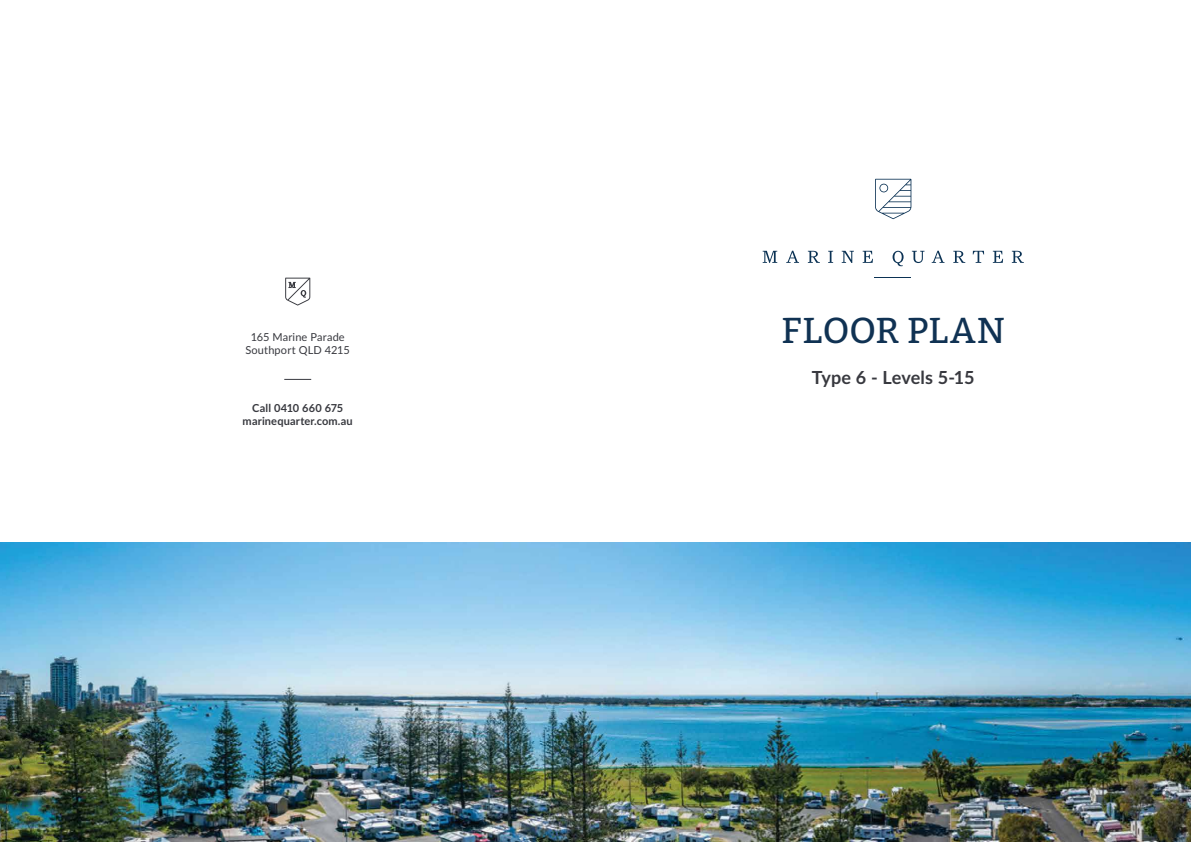
<style>
.page{position:relative;width:1191px;height:842px;background:#fff}
.page>*{position:absolute;margin:0;border:0;box-sizing:border-box;transform-origin:0 0}
.t1{font:100 36px "Bitter";letter-spacing:.005em;color:#103253}
.t2{font:700 18px "Lato";letter-spacing:.005em;color:#38393f}
.t3{font:700 11px/13px "Lato";letter-spacing:.015em;color:#38393f;text-align:center}
.t4{font:11px "Lato";letter-spacing:.01em;color:#38393f}
</style>
<div class="page">
<hr style="left:874px;top:277px;width:37px;height:1px;background:#0b3254">
<svg style="left:762px;top:251px;width:15px;height:12px"></svg>
<svg style="left:786px;top:251px;width:13px;height:12px"></svg>
<svg style="left:808px;top:251px;width:12px;height:12px"></svg>
<svg style="left:828px;top:251px;width:5px;height:12px"></svg>
<svg style="left:841px;top:251px;width:13px;height:12px"></svg>
<svg style="left:862px;top:251px;width:11px;height:12px"></svg>
<svg style="left:892px;top:251px;width:11px;height:16px"></svg>
<svg style="left:912px;top:251px;width:12px;height:12px"></svg>
<svg style="left:931px;top:251px;width:13px;height:12px"></svg>
<svg style="left:953px;top:251px;width:12px;height:12px"></svg>
<svg style="left:972px;top:251px;width:12px;height:12px"></svg>
<svg style="left:992px;top:251px;width:11px;height:12px"></svg>
<svg style="left:1011px;top:251px;width:12px;height:12px"></svg>
<svg style="left:875px;top:179px;width:36px;height:40px"></svg>
<svg style="left:284px;top:379px;width:27px;height:1px"></svg>
<svg style="left:285px;top:278px;width:25px;height:27px"></svg>
<img style="left:0;top:542px;width:1191px;height:300px">
<p class="t4" style="left:251px;top:329px;width:96px">165 Marine Parade</p>
<p class="t4" style="left:245px;top:342px;width:106px">Southport QLD 4215</p>
<p class="t3" style="left:243px;top:401px;width:112px">Call 0410 660 675 marinequarter.com.au</p>
<h1 class="t1" style="left:781px;top:308px;width:225px">FLOOR PLAN</h1>
<h2 class="t2" style="left:812px;top:364px;width:164px">Type 6 - Levels 5-15</h2>
</div>
